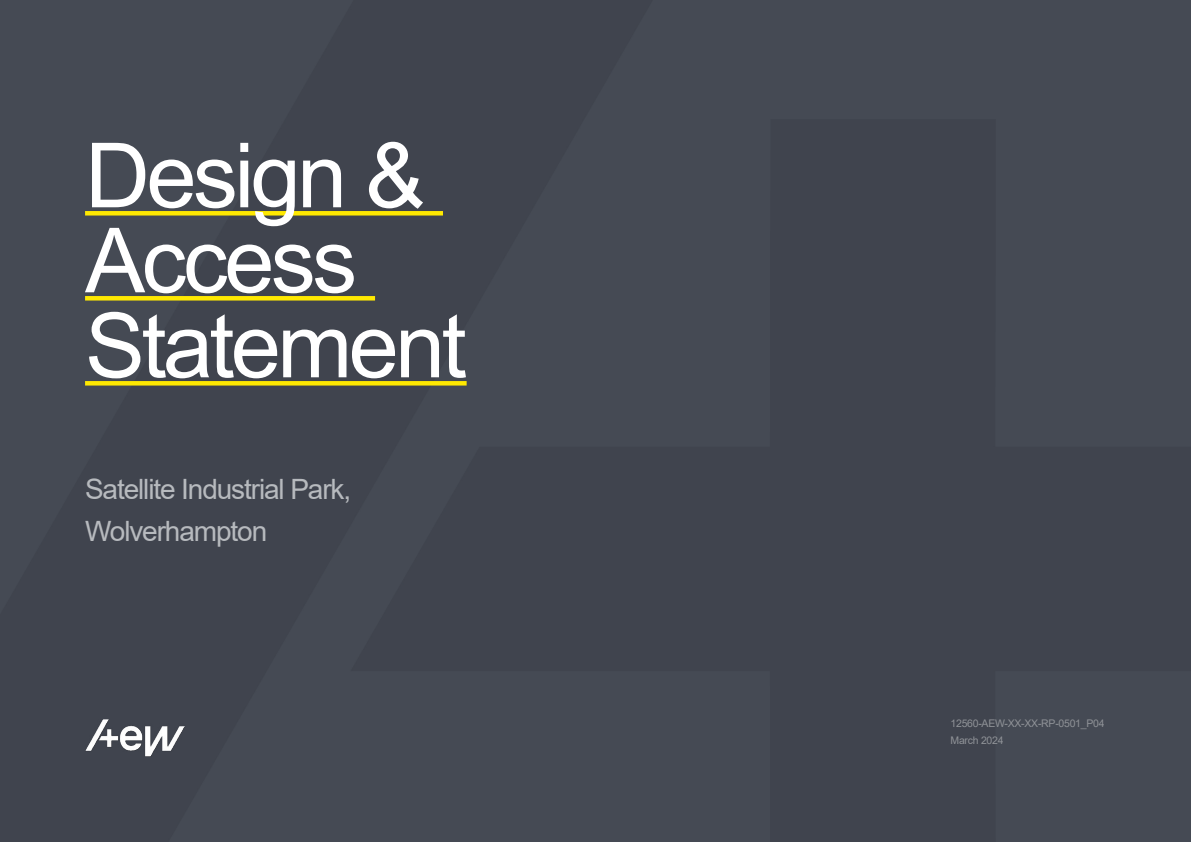
<style>
.page{position:relative;width:1191px;height:842px;background:#40444e}
.page>*{position:absolute;margin:0;border:0;box-sizing:border-box;transform-origin:0 0}
.t1{font:90px/85px "Arial";letter-spacing:-.04em;color:#fff}
.t2{font:28px/42.2px "Arial";letter-spacing:-.04em;color:#b7babe}
.t3{font:10.5px/17.2px "Arial";letter-spacing:-.025em;color:#8f9297}
</style>
<div class="page">
<div style="left:85px;top:211px;width:358px;height:5px;background:#ffe901"></div>
<div style="left:85px;top:296px;width:290px;height:5px;background:#ffe901"></div>
<div style="left:85px;top:381px;width:381px;height:5px;background:#ffe901"></div>
<img style="left:85px;top:719px;width:99px;height:37px">
<h1 class="t1" style="left:85px;top:141px;width:383px">Design &amp;<br>Access<br>Statement</h1>
<p class="t2" style="left:85px;top:470px;width:268px">Satellite Industrial Park,<br>Wolverhampton</p>
<p class="t3" style="left:950px;top:716px;width:156px">12560-AEW-XX-XX-RP-0501_P04<br>March 2024</p>
</div>
